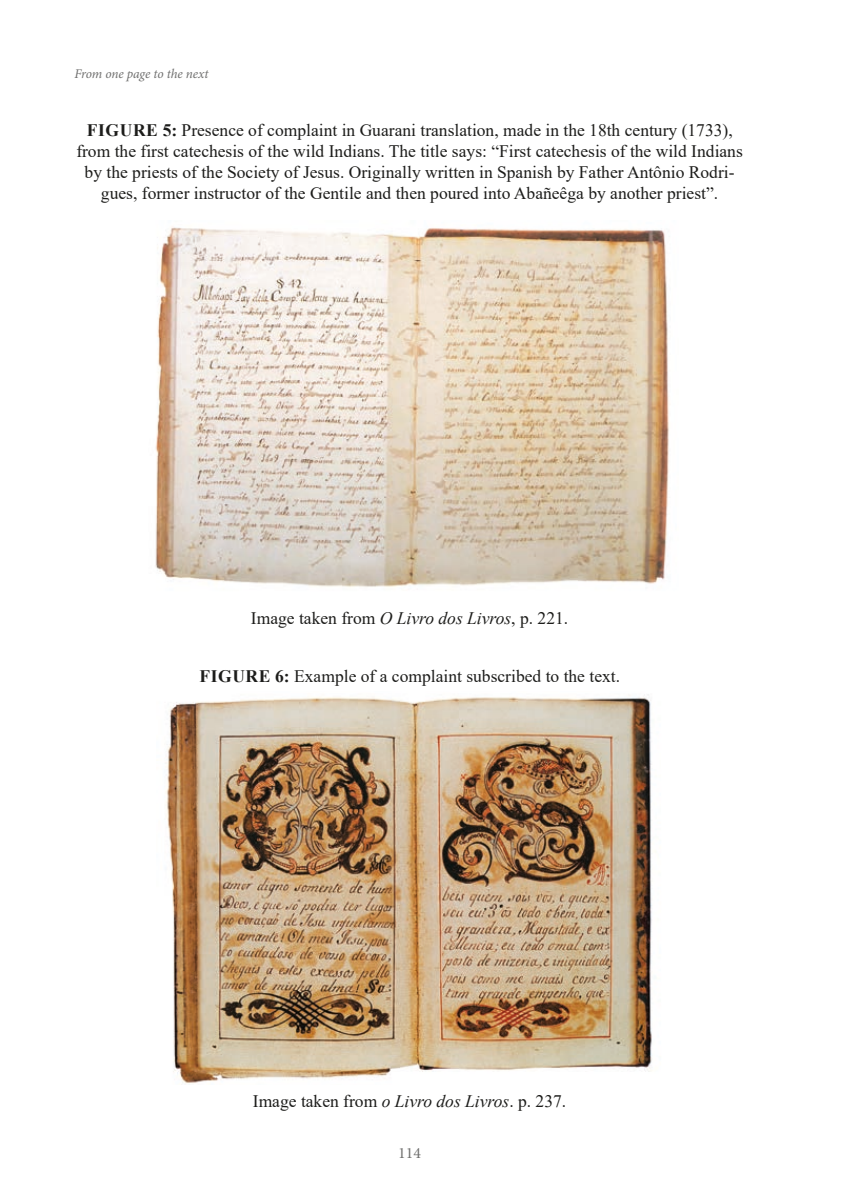
<style>
.page{position:relative;width:844px;height:1191px;background:#fff}
.page>*{position:absolute;margin:0;border:0;box-sizing:border-box;transform-origin:0 0}
.t1{font:17.5px/21px "Times New Roman";color:#1d1d1b;text-align:center}
.t2{font:15.75px "Minion Pro";color:#70706f}
.t3{font:italic 13.3px "Minion Pro";letter-spacing:-.01em;color:#70706f}
.s1{font-weight:700}
.s2{font-style:italic}
</style>
<div class="page">
<img style="left:155px;top:226px;width:514px;height:361px">
<img style="left:166px;top:694px;width:486px;height:390px">
<p class="t3" style="left:74px;top:65px;width:136px">From one page to the next</p>
<p class="t1" style="left:76px;top:119px;width:668px"><span class="s1">FIGURE 5:</span> Presence of complaint in Guarani translation, made in the 18th century (1733), from the first catechesis of the wild Indians. The title says: “First catechesis of the wild Indians by the priests of the Society of Jesus. Originally written in Spanish by Father Antônio Rodri&shy;gues, former instructor of the Gentile and then poured into Abañeêga by another priest”.</p>
<p class="t1" style="left:251px;top:607px;width:319px">Image taken from <span class="s2">O Livro dos Livros</span>, p. 221.</p>
<p class="t1" style="left:199px;top:664px;width:422px"><span class="s1">FIGURE 6:</span> Example of a complaint subscribed to the text.</p>
<p class="t1" style="left:253px;top:1089px;width:315px">Image taken from <span class="s2">o Livro dos Livros</span>. p. 237.</p>
<p class="t2" style="left:398px;top:1142px;width:24px">114</p>
</div>
